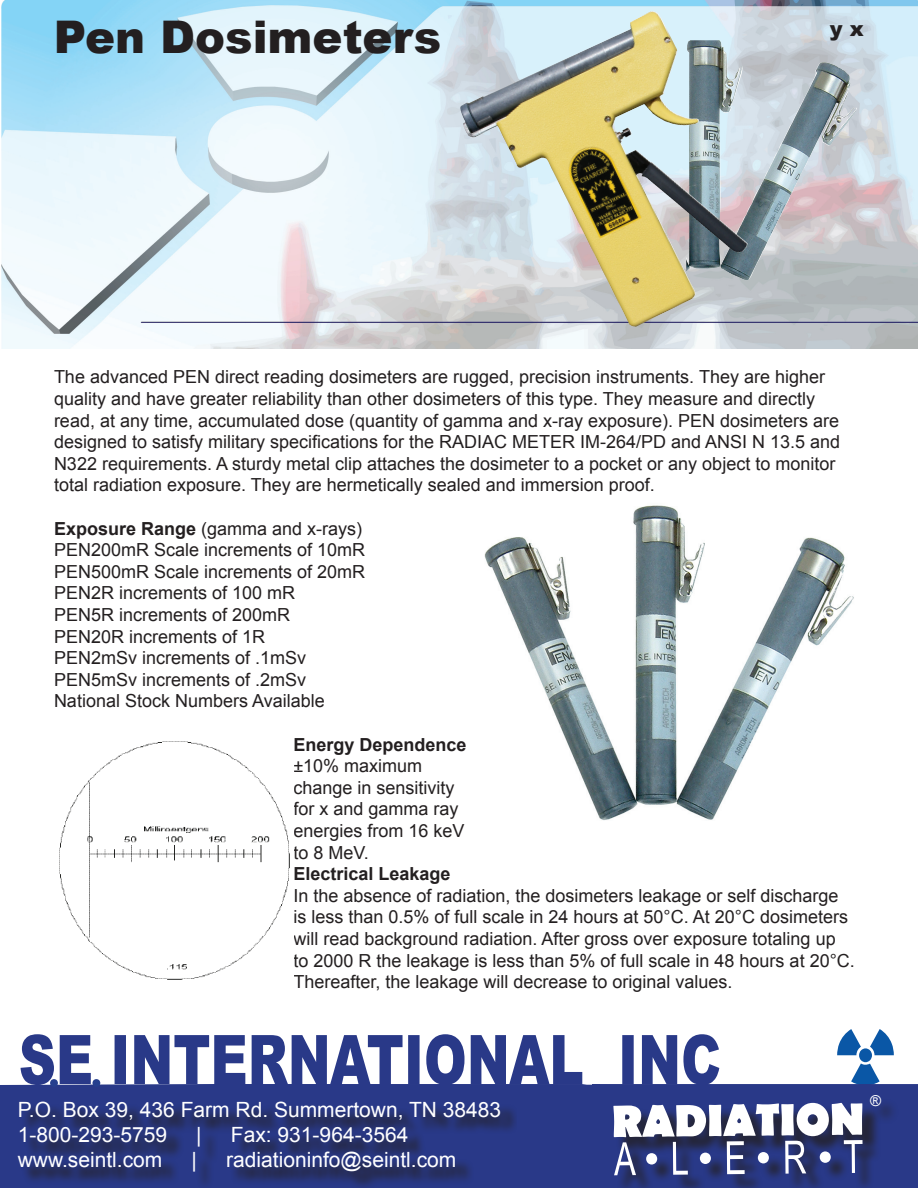
<style>
.page{position:relative;width:918px;height:1188px;background:#fff}
.page>*{position:absolute;margin:0;border:0;box-sizing:border-box;transform-origin:0 0}
.t1{font:900 45px "Arial";color:#231f20}
.t2{font:21px/25.2px "Arial";color:#fff}
.t3{font:900 21px "Arial";color:#231f20}
.t4{font:18px/21.6px "Arial";color:#231f20}
.t5{font:700 18px "Arial";color:#231f20}
.t6{font:15px "Arial";color:#fff}
.s1{font-weight:700}
</style>
<div class="page">
<img style="left:0;top:348px;width:918px;height:1px">
<img style="left:484px;top:505px;width:370px;height:316px">
<svg style="left:845px;top:1029px;width:41px;height:5px"></svg>
<svg style="left:0;top:1034px;width:918px;height:154px;fill:#293988"></svg>
<div style="left:19px;top:1102px;width:497px;height:86px;background:#231f20;opacity:.75"></div>
<div style="left:614px;top:1103px;width:270px;height:85px;background:#231f20;opacity:.75"></div>
<svg style="left:613px;top:1102px;width:257px;height:73px"></svg>
<div style="left:872px;top:1098px;width:27px;height:26px;background:#231f20;opacity:.75"></div>
<svg style="left:50px;top:1079px;width:8px;height:8px"></svg>
<svg style="left:92px;top:1079px;width:8px;height:8px"></svg>
<img style="left:59px;top:741px;width:231px;height:239px">
<img style="left:2px;top:0;width:916px;height:348px">
<img style="left:735px;top:40px;width:122px;height:240px">
<img style="left:460px;top:11px;width:275px;height:316px">
<h1 class="t1" style="left:54px;top:4px;width:389px">Pen Dosimeters</h1>
<p class="t3" style="left:830px;top:13px;width:35px">y x</p>
<p class="t4" style="left:54px;top:367px;width:788px">The advanced PEN direct reading dosimeters are rugged, precision instruments. They are higher quality and have greater reliability than other dosimeters of this type. They measure and directly read, at any time, accumulated dose (quantity of gamma and x-ray exposure). PEN dosimeters are designed to satisfy military specifications for the RADIAC METER IM-264/PD and ANSI N 13.5 and N322 requirements. A sturdy metal clip attaches the dosimeter to a pocket or any object to monitor total radiation exposure. They are hermetically sealed and immersion proof.</p>
<p class="t4" style="left:54px;top:518px;width:313px"><span class="s1">Exposure Range</span> (gamma and x-rays)<br>PEN200mR Scale increments of 10mR<br>PEN500mR Scale increments of 20mR<br>PEN2R increments of 100 mR<br>PEN5R increments of 200mR<br>PEN20R increments of 1R<br>PEN2mSv increments of .1mSv<br>PEN5mSv increments of .2mSv<br>National Stock Numbers Available</p>
<p class="t5" style="left:293px;top:732px;width:175px">Energy Dependence</p>
<p class="t4" style="left:293px;top:755px;width:173px">±10% maximum change in sensitivity for x and gamma ray energies from 16 keV to 8 MeV.</p>
<p class="t5" style="left:293px;top:862px;width:159px">Electrical Leakage</p>
<p class="t4" style="left:293px;top:885px;width:563px">In the absence of radiation, the dosimeters leakage or self discharge is less than 0.5% of full scale in 24 hours at 50°C. At 20°C dosimeters will read background radiation. After gross over exposure totaling up to 2000 R the leakage is less than 5% of full scale in 48 hours at 20°C.<br>Thereafter, the leakage will decrease to original values.</p>
<p class="t2" style="left:18px;top:1097px;width:485px">P.O. Box 39, 436 Farm Rd. Summertown, TN 38483<br>1-800-293-5759</p>
<p class="t2" style="left:196px;top:1122px;width:7px">|</p>
<p class="t2" style="left:231px;top:1122px;width:179px">Fax: 931-964-3564</p>
<p class="t2" style="left:18px;top:1147px;width:146px">www.seintl.com</p>
<p class="t2" style="left:192px;top:1147px;width:7px">|</p>
<p class="t2" style="left:226px;top:1147px;width:232px">radiationinfo@seintl.com</p>
<p class="t6" style="left:870px;top:1091px;width:13px">®</p>
</div>
